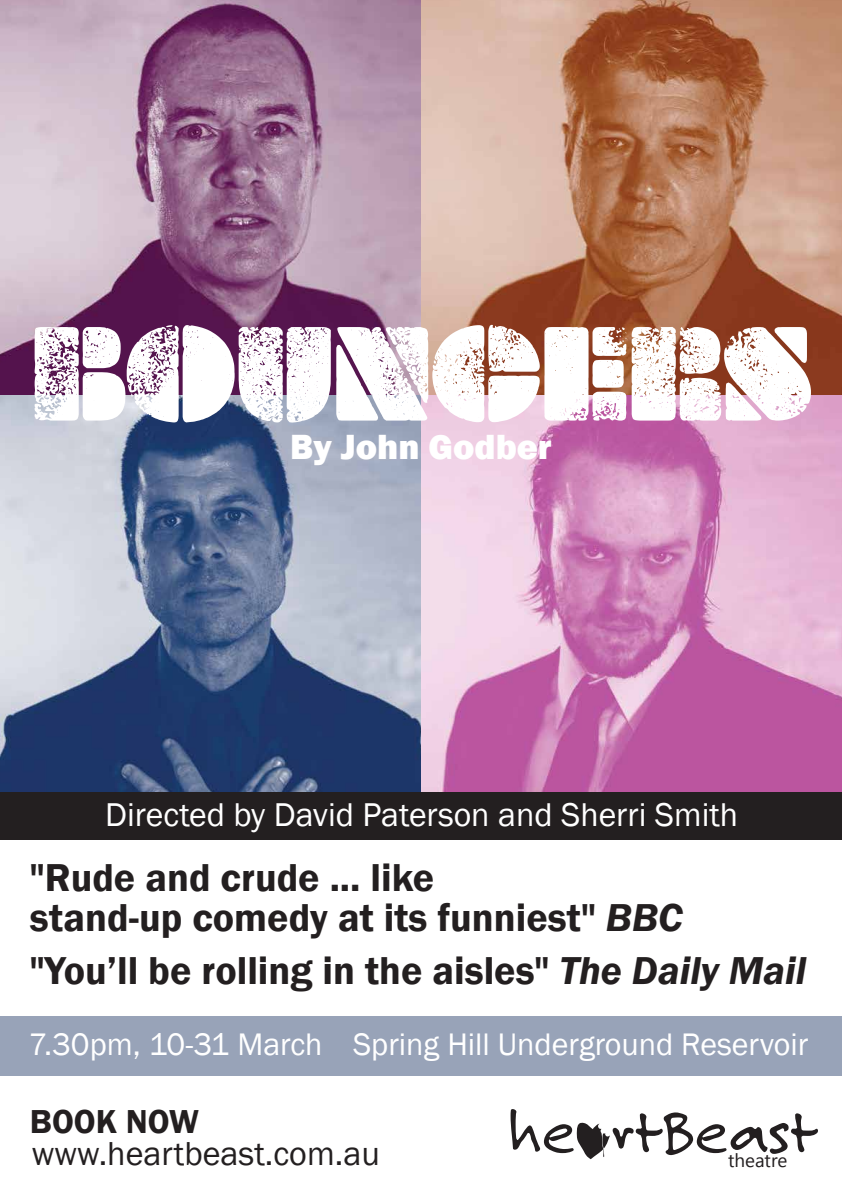
<style>
.page{position:relative;width:842px;height:1191px;background:#fff}
.page>*{position:absolute;margin:0;border:0;box-sizing:border-box;transform-origin:0 0}
.t1{font:133.6px "Milka Brittle";color:#fff}
.t2{font:65.5px "Felt Tip Roman";color:#231f20}
.t3{font:600 40px/40px "Franklin Gothic";color:#231f20}
.t4{font:800 36px "Franklin Gothic";color:#fff}
.t5{font:34.1px "Franklin Gothic";color:#231f20}
.t6{font:600 34.1px "Franklin Gothic";color:#231f20}
.t7{font:33.9px "Franklin Gothic";color:#fff}
.t8{font:32px "Franklin Gothic";color:#fff}
.t9{font:18.9px "Gadugi";color:#231f20}
.s1{font-style:italic}
</style>
<div class="page">
<div style="left:0;top:1016px;width:842px;height:60px;background:#98a3b8"></div>
<img style="left:0;top:0;width:842px;height:791px">
<svg style="left:577px;top:1122px;width:33px;height:37px"></svg>
<div style="left:0;top:791px;width:842px;height:48px;background:#231f20"></div>
<h1 class="t1" style="left:32px;top:251px;width:781px">BOUNCERS</h1>
<p class="t4" style="left:290px;top:423px;width:263px">By John Godber</p>
<p class="t7" style="left:105px;top:794px;width:634px">Directed by David Paterson and Sherri Smith</p>
<p class="t3" style="left:30px;top:857px;width:655px">"Rude and crude ... like<br>stand-up comedy at its funniest" <span class="s1">BBC</span></p>
<p class="t3" style="left:30px;top:951px;width:778px">"You’ll be rolling in the aisles" <span class="s1">The Daily Mail</span></p>
<p class="t8" style="left:29px;top:1024px;width:781px">7.30pm, 10-31 March Spring Hill Underground Reservoir</p>
<p class="t6" style="left:30px;top:1101px;width:170px">BOOK NOW</p>
<p class="t5" style="left:32px;top:1132px;width:349px">www.heartbeast.com.au</p>
<h2 class="t2" style="left:507px;top:1088px;width:70px">he</h2>
<h2 class="t2" style="left:612px;top:1088px;width:207px">rtBeast</h2>
<p class="t9" style="left:728px;top:1149px;width:61px">theatre</p>
</div>
